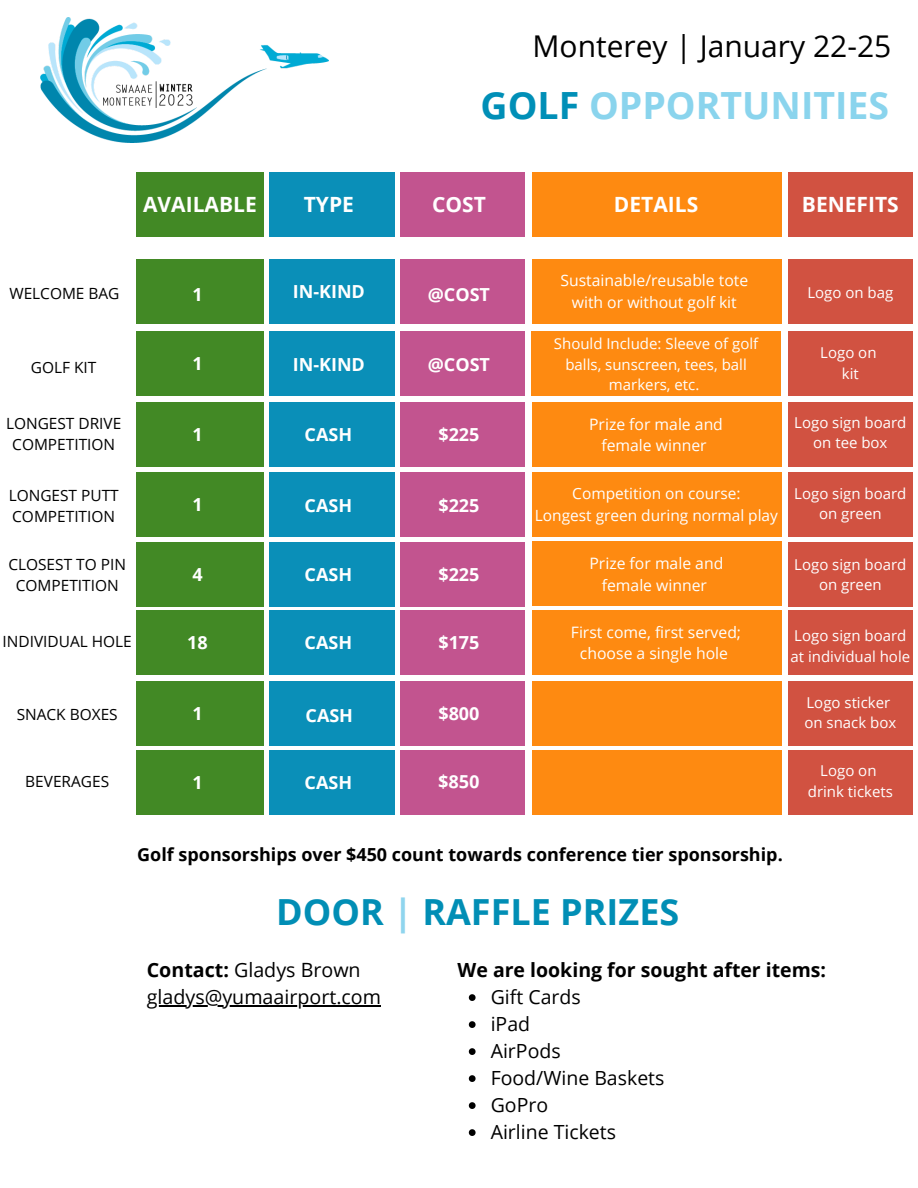
<style>
.page{position:relative;width:918px;height:1188px;background:#fff}
.page>*{position:absolute;margin:0;border:0;box-sizing:border-box;transform-origin:0 0}
.t1{font:700 37.5px "Open Sans";color:#8ad4ed}
.t2{font:700 36px "Open Sans";color:#018eb5}
.t3{font:30px "Open Sans";color:#000}
.t4{font:700 21px "Open Sans";color:#fff}
.t5{font:19.65px/27px "Open Sans";color:#000}
.t6{font:19.5px/27px "Open Sans";color:#000}
.t7{font:700 19.5px "Open Sans";color:#000}
.t8{font:700 18px "Open Sans";color:#fff}
.t9{font:700 18px "Open Sans";color:#000}
.t10{font:15.75px/21.3px "Open Sans";color:#fff;text-align:center}
.t11{font:15.45px/21.3px "Open Sans";color:#000;text-align:center}
.t12{font:15.45px/21.3px "Open Sans";color:#fff;text-align:center}
.t13{font:15px/20.2px "Open Sans";color:#fff;text-align:center}
.s1{color:#008fb7}
.s2{color:#8fd5ee}
.s3{font-weight:700}
</style>
<div class="page">
<div style="left:788px;top:172px;width:125px;height:64px;background:#d15241"></div>
<div style="left:532px;top:172px;width:250px;height:64px;background:#fe8a11"></div>
<div style="left:136px;top:172px;width:127px;height:64px;background:#428925"></div>
<div style="left:269px;top:172px;width:126px;height:64px;background:#0a8fb8"></div>
<div style="left:136px;top:259px;width:127px;height:64px;background:#428925"></div>
<div style="left:269px;top:259px;width:126px;height:64px;background:#0a8fb8"></div>
<div style="left:532px;top:259px;width:250px;height:64px;background:#fe8a11"></div>
<div style="left:788px;top:259px;width:125px;height:64px;background:#d15241"></div>
<div style="left:136px;top:332px;width:127px;height:64px;background:#428925"></div>
<div style="left:269px;top:332px;width:126px;height:64px;background:#0a8fb8"></div>
<div style="left:136px;top:402px;width:127px;height:65px;background:#428925"></div>
<div style="left:269px;top:402px;width:126px;height:65px;background:#0a8fb8"></div>
<div style="left:136px;top:542px;width:127px;height:64px;background:#428925"></div>
<div style="left:269px;top:542px;width:126px;height:64px;background:#0a8fb8"></div>
<div style="left:531px;top:331px;width:250px;height:64px;background:#fe8a11"></div>
<div style="left:532px;top:402px;width:250px;height:65px;background:#fe8a11"></div>
<div style="left:532px;top:472px;width:250px;height:64px;background:#fe8a11"></div>
<div style="left:788px;top:331px;width:125px;height:64px;background:#d15241"></div>
<div style="left:788px;top:402px;width:125px;height:65px;background:#d15241"></div>
<div style="left:788px;top:472px;width:125px;height:64px;background:#d15241"></div>
<div style="left:136px;top:472px;width:127px;height:64px;background:#428925"></div>
<div style="left:269px;top:472px;width:126px;height:64px;background:#0a8fb8"></div>
<div style="left:136px;top:611px;width:127px;height:64px;background:#428925"></div>
<div style="left:269px;top:611px;width:126px;height:64px;background:#0a8fb8"></div>
<div style="left:532px;top:542px;width:250px;height:64px;background:#fe8a11"></div>
<div style="left:532px;top:611px;width:250px;height:64px;background:#fe8a11"></div>
<div style="left:788px;top:542px;width:125px;height:64px;background:#d15241"></div>
<div style="left:788px;top:611px;width:125px;height:64px;background:#d15241"></div>
<div style="left:400px;top:172px;width:125px;height:64px;background:#c2548f"></div>
<div style="left:400px;top:259px;width:125px;height:64px;background:#c2548f"></div>
<div style="left:400px;top:331px;width:125px;height:64px;background:#c2548f"></div>
<div style="left:400px;top:402px;width:125px;height:65px;background:#c2548f"></div>
<div style="left:400px;top:472px;width:125px;height:64px;background:#c2548f"></div>
<div style="left:400px;top:542px;width:125px;height:64px;background:#c2548f"></div>
<div style="left:400px;top:611px;width:125px;height:64px;background:#c2548f"></div>
<div style="left:136px;top:681px;width:127px;height:64px;background:#428925"></div>
<div style="left:269px;top:681px;width:126px;height:64px;background:#0a8fb8"></div>
<div style="left:136px;top:750px;width:127px;height:64px;background:#428925"></div>
<div style="left:269px;top:750px;width:126px;height:64px;background:#0a8fb8"></div>
<div style="left:532px;top:681px;width:250px;height:64px;background:#fe8a11"></div>
<div style="left:532px;top:750px;width:250px;height:64px;background:#fe8a11"></div>
<div style="left:788px;top:682px;width:125px;height:64px;background:#d15241"></div>
<div style="left:788px;top:750px;width:125px;height:64px;background:#d15241"></div>
<div style="left:400px;top:682px;width:125px;height:64px;background:#c2548f"></div>
<div style="left:400px;top:750px;width:125px;height:64px;background:#c2548f"></div>
<img style="left:40px;top:18px;width:288px;height:125px">
<hr style="left:147px;top:1005px;width:234px;height:2px;background:#000">
<svg style="left:469px;top:994px;width:7px;height:7px"></svg>
<svg style="left:469px;top:1021px;width:7px;height:7px"></svg>
<svg style="left:469px;top:1048px;width:7px;height:7px"></svg>
<svg style="left:469px;top:1075px;width:7px;height:7px"></svg>
<svg style="left:469px;top:1102px;width:7px;height:7px"></svg>
<svg style="left:469px;top:1129px;width:7px;height:7px"></svg>
<h3 class="t3" style="left:533px;top:25px;width:360px">Monterey | January 22-25</h3>
<h1 class="t1" style="left:481px;top:78px;width:410px"><span class="s1">GOLF</span> OPPORTUNITIES</h1>
<h3 class="t4" style="left:432px;top:190px;width:55px">COST</h3>
<h3 class="t4" style="left:143px;top:190px;width:115px">AVAILABLE</h3>
<h3 class="t4" style="left:304px;top:190px;width:52px">TYPE</h3>
<h3 class="t4" style="left:614px;top:190px;width:86px">DETAILS</h3>
<h3 class="t4" style="left:802px;top:190px;width:98px">BENEFITS</h3>
<p class="t11" style="left:9px;top:282px;width:112px">WELCOME BAG</p>
<p class="t8" style="left:192px;top:282px;width:12px">1</p>
<p class="t8" style="left:293px;top:278px;width:74px">IN-KIND</p>
<p class="t10" style="left:560px;top:270px;width:189px">Sustainable/reusable tote with or without golf kit</p>
<p class="t8" style="left:428px;top:282px;width:64px">@COST</p>
<p class="t13" style="left:807px;top:282px;width:87px">Logo on bag</p>
<p class="t11" style="left:31px;top:357px;width:67px">GOLF KIT</p>
<p class="t11" style="left:6px;top:412px;width:117px">LONGEST DRIVE<br>COMPETITION</p>
<p class="t8" style="left:192px;top:351px;width:12px">1</p>
<p class="t8" style="left:192px;top:422px;width:12px">1</p>
<p class="t8" style="left:293px;top:352px;width:74px">IN-KIND</p>
<p class="t8" style="left:305px;top:422px;width:49px">CASH</p>
<p class="t8" style="left:428px;top:352px;width:64px">@COST</p>
<p class="t8" style="left:438px;top:422px;width:43px">$225</p>
<p class="t13" style="left:554px;top:333px;width:206px">Should Include: Sleeve of golf balls, sunscreen, tees, ball markers, etc.</p>
<p class="t10" style="left:589px;top:413px;width:135px">Prize for male and female winner</p>
<p class="t13" style="left:820px;top:342px;width:58px">Logo on kit</p>
<p class="t13" style="left:794px;top:412px;width:114px">Logo sign board on tee box</p>
<p class="t11" style="left:9px;top:484px;width:112px;text-align:left">LONGEST PUTT<br>COMPETITION</p>
<p class="t12" style="left:535px;top:483px;width:245px">Competition on course:<br>Longest green during normal play</p>
<p class="t13" style="left:794px;top:483px;width:114px">Logo sign board on green</p>
<p class="t10" style="left:590px;top:552px;width:135px">Prize for male and female winner</p>
<p class="t10" style="left:571px;top:621px;width:172px">First come, first served; choose a single hole</p>
<p class="t13" style="left:791px;top:625px;width:121px;text-align:left">Logo sign board at individual hole</p>
<p class="t8" style="left:192px;top:491px;width:12px">1</p>
<p class="t8" style="left:438px;top:493px;width:43px">$225</p>
<p class="t8" style="left:305px;top:493px;width:49px">CASH</p>
<p class="t13" style="left:794px;top:554px;width:114px">Logo sign board on green</p>
<p class="t11" style="left:8px;top:553px;width:119px">CLOSEST TO PIN<br>COMPETITION</p>
<p class="t8" style="left:438px;top:562px;width:43px">$225</p>
<p class="t8" style="left:305px;top:562px;width:49px">CASH</p>
<p class="t8" style="left:192px;top:562px;width:12px">4</p>
<p class="t8" style="left:438px;top:630px;width:43px">$175</p>
<p class="t11" style="left:3px;top:630px;width:131px">INDIVIDUAL HOLE</p>
<p class="t8" style="left:305px;top:630px;width:49px">CASH</p>
<p class="t8" style="left:187px;top:630px;width:22px">18</p>
<p class="t11" style="left:17px;top:703px;width:103px">SNACK BOXES</p>
<p class="t8" style="left:192px;top:701px;width:12px">1</p>
<p class="t8" style="left:306px;top:702px;width:49px">CASH</p>
<p class="t8" style="left:438px;top:701px;width:43px">$800</p>
<p class="t11" style="left:25px;top:771px;width:85px">BEVERAGES</p>
<p class="t8" style="left:439px;top:769px;width:43px;rotate:1deg">$850</p>
<p class="t8" style="left:305px;top:769px;width:49px">CASH</p>
<p class="t8" style="left:192px;top:769px;width:12px">1</p>
<p class="t9" style="left:137px;top:842px;width:647px">Golf sponsorships over $450 count towards conference tier sponsorship.</p>
<p class="t13" style="left:804px;top:692px;width:93px;text-align:left">Logo sticker on snack box</p>
<p class="t13" style="left:808px;top:760px;width:87px">Logo on drink tickets</p>
<h2 class="t2" style="left:276px;top:886px;width:405px">DOOR <span class="s2">|</span> RAFFLE PRIZES</h2>
<h3 class="t5" style="left:147px;top:956px;width:236px"><span class="s3">Contact:</span> Gladys Brown gladys@yumaairport.com</h3>
<h3 class="t7" style="left:458px;top:957px;width:370px">We are looking for sought after items:</h3>
<h3 class="t6" style="left:491px;top:983px;width:175px">Gift Cards<br>iPad<br>AirPods<br>Food/Wine Baskets<br>GoPro<br>Airline Tickets</h3>
</div>
